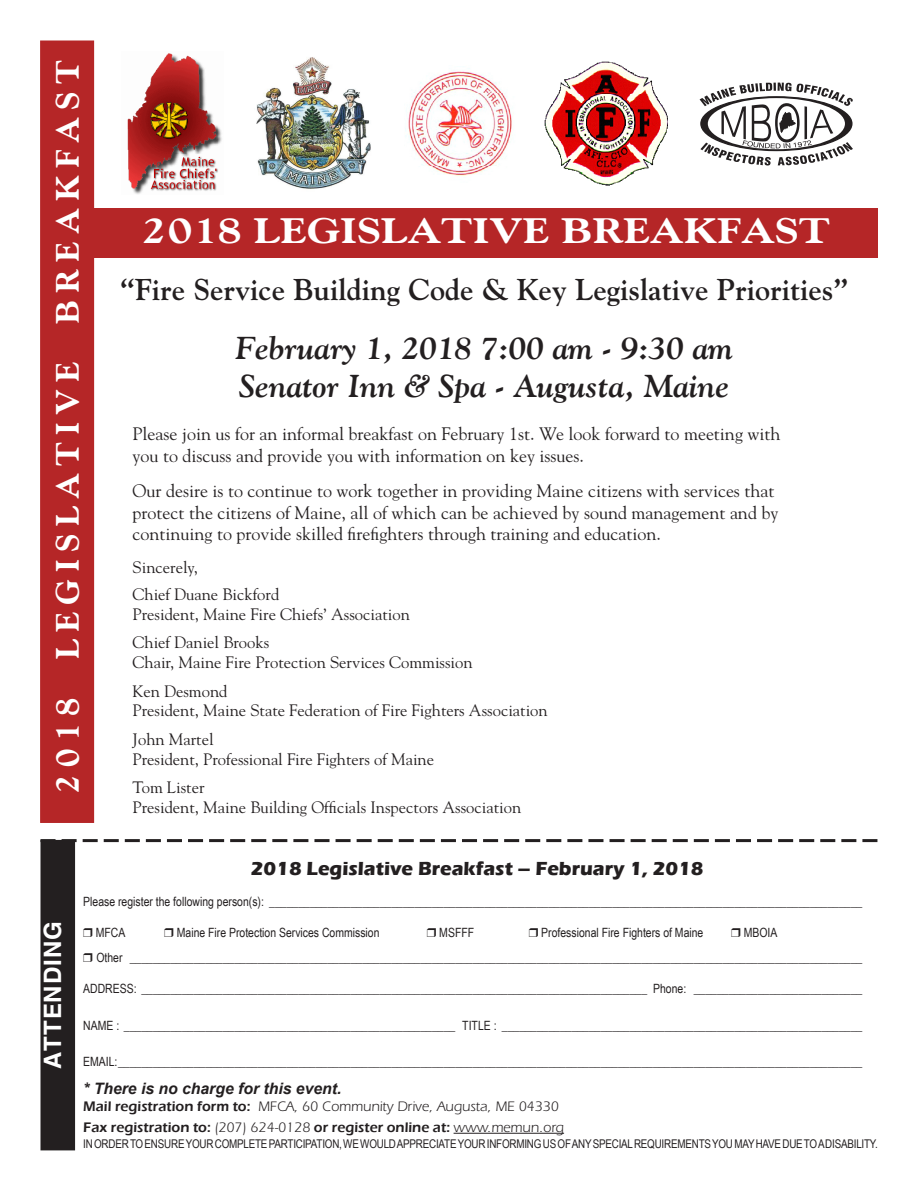
<style>
.page{position:relative;width:918px;height:1188px;background:#fff}
.page>*{position:absolute;margin:0;border:0;box-sizing:border-box;transform-origin:0 0}
.t1{font:800 36px "Goudy";color:#fff;scale:1.2 1}
.t2{font:800 33px "Goudy";letter-spacing:.22em;color:#fff}
.t3{font:italic 700 31.5px "Goudy";color:#231f20}
.t4{font:700 30px "Goudy";color:#231f20}
.t5{font:700 24px "Helvetica";letter-spacing:.04em;color:#fff}
.t6{font:700 19.5px "Eras ITC";color:#231f20}
.t7{font:18px/21.6px "Goudy";color:#231f20}
.t8{font:16.5px "Goudy";color:#231f20}
.t9{font:italic 700 15.75px "Arial";color:#231f20}
.t10{font:600 14.25px "Eras ITC";color:#231f20}
.t11{font:14.25px "Itc Eras";color:#231f20}
.t12{font:12.75px "Arial Narrow";color:#231f20}
.t13{font:12px "Arial Narrow";letter-spacing:-.015em;color:#231f20}
.s1{font-family:"Eras ITC";font-weight:600}
.s2{font-family:"Itc Eras";font-weight:400}
</style>
<div class="page">
<div style="left:54px;top:208px;width:824px;height:50px;background:#b52627"></div>
<img style="left:405px;top:70px;width:107px;height:106px">
<img style="left:545px;top:61px;width:123px;height:125px">
<img style="left:256px;top:57px;width:115px;height:132px">
<img style="left:127px;top:53px;width:95px;height:141px">
<div style="left:40px;top:40px;width:54px;height:783px;background:#b52627;border:2px solid #b52627"></div>
<svg style="left:40px;top:839px;width:838px;height:3px"></svg>
<div style="left:41px;top:841px;width:33px;height:309px;background:#231f20"></div>
<div style="left:40px;top:840px;width:35px;height:310px;border:2px solid #231f20"></div>
<hr style="left:454px;top:1133px;width:110px;height:1px;background:#231f20">
<svg style="left:700px;top:83px;width:153px;height:83px"></svg>
<p class="t2" style="left:48px;top:793px;width:734px;rotate:-90deg">2018 LEGISLATIVE BREAKFAST</p>
<p class="t1" style="left:142px;top:210px;width:575px">2018 LEGISLATIVE BREAKFAST</p>
<p class="t4" style="left:120px;top:272px;width:730px">“Fire Service Building Code &amp; Key Legislative Priorities”</p>
<p class="t3" style="left:236px;top:329px;width:499px">February 1, 2018 7:00 am - 9:30 am</p>
<p class="t3" style="left:239px;top:367px;width:492px">Senator Inn &amp; Spa - Augusta, Maine</p>
<p class="t7" style="left:133px;top:423px;width:649px">Please join us for an informal breakfast on February 1st. We look forward to meeting with you to discuss and provide you with information on key issues.</p>
<p class="t7" style="left:133px;top:479px;width:647px">Our desire is to continue to work together in providing Maine citizens with services that protect the citizens of Maine, all of which can be achieved by sound management and by continuing to provide skilled firefighters through training and education.</p>
<p class="t8" style="left:133px;top:558px;width:67px">Sincerely,</p>
<p class="t8" style="left:133px;top:584px;width:148px">Chief Duane Bickford</p>
<p class="t8" style="left:133px;top:604px;width:279px">President, Maine Fire Chiefs’ Association</p>
<p class="t8" style="left:133px;top:632px;width:138px">Chief Daniel Brooks</p>
<p class="t8" style="left:133px;top:652px;width:342px">Chair, Maine Fire Protection Services Commission</p>
<p class="t8" style="left:133px;top:681px;width:96px">Ken Desmond</p>
<p class="t8" style="left:133px;top:700px;width:417px">President, Maine State Federation of Fire Fighters Association</p>
<p class="t8" style="left:133px;top:729px;width:83px">John Martel</p>
<p class="t8" style="left:133px;top:749px;width:303px">President, Professional Fire Fighters of Maine</p>
<p class="t8" style="left:133px;top:777px;width:73px">Tom Lister</p>
<p class="t8" style="left:133px;top:797px;width:390px">President, Maine Building Officials Inspectors Association</p>
<p class="t5" style="left:38px;top:1069px;width:149px;rotate:-90deg">ATTENDING</p>
<p class="t6" style="left:251px;top:857px;width:454px">2018 Legislative Breakfast – February 1, 2018</p>
<p class="t12" style="left:83px;top:892px;width:781px">Please register the following person(s): ______________________________________________________________________________________________________</p>
<p class="t12" style="left:96px;top:923px;width:31px">MFCA</p>
<p class="t12" style="left:177px;top:923px;width:204px">Maine Fire Protection Services Commission</p>
<p class="t12" style="left:439px;top:923px;width:36px">MSFFF</p>
<p class="t12" style="left:541px;top:923px;width:164px">Professional Fire Fighters of Maine</p>
<p class="t12" style="left:744px;top:923px;width:35px">MBOIA</p>
<p class="t12" style="left:96px;top:949px;width:767px">Other ______________________________________________________________________________________________________________________________</p>
<p class="t12" style="left:83px;top:980px;width:781px">ADDRESS: _______________________________________________________________________________________ Phone: _____________________________</p>
<p class="t12" style="left:83px;top:1016px;width:781px">NAME : _________________________________________________________ TITLE : ______________________________________________________________</p>
<p class="t12" style="left:83px;top:1052px;width:781px">EMAIL:________________________________________________________________________________________________________________________________</p>
<p class="t9" style="left:83px;top:1078px;width:260px">* There is no charge for this event.</p>
<p class="t11" style="left:83px;top:1099px;width:477px"><span class="s1">Mail registration form to:</span> MFCA, 60 Community Drive, Augusta, ME 04330</p>
<p class="t10" style="left:83px;top:1119px;width:482px">Fax registration to: <span class="s2">(207) 624-0128</span> or register online at: <span class="s2">www.memun.org</span></p>
<p class="t13" style="left:83px;top:1135px;width:796px">IN ORDER TO ENSURE YOUR COMPLETE PARTICIPATION, WE WOULD APPRECIATE YOUR INFORMING US OF ANY SPECIAL REQUIREMENTS YOU MAY HAVE DUE TO A DISABILITY.</p>
</div>
